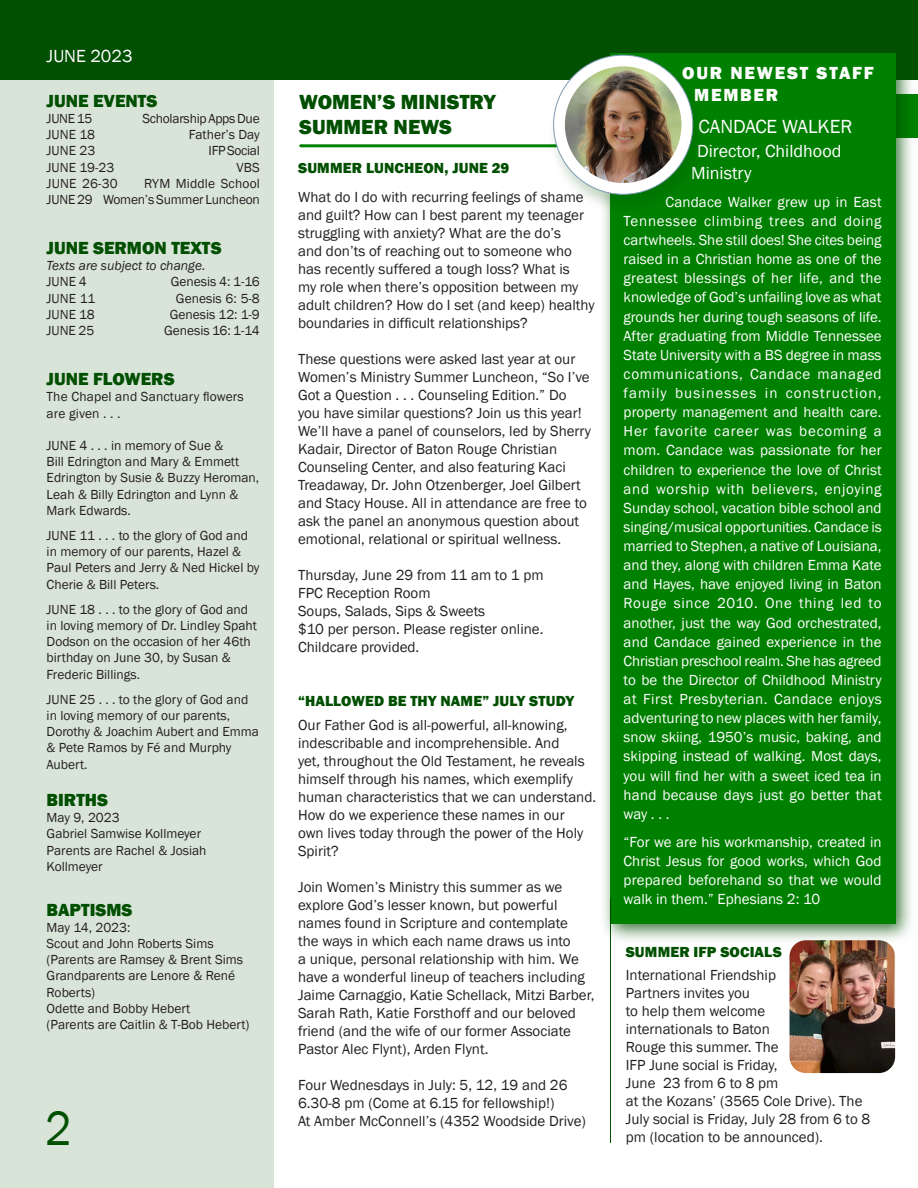
<style>
.page{position:relative;width:918px;height:1188px;background:#fff}
.page>*{position:absolute;margin:0;border:0;box-sizing:border-box;transform-origin:0 0}
.t1{font:49.5px "Franklin Gothic";color:#014f00;scale:.91 1}
.t2{font:800 21px "Franklin Gothic";letter-spacing:.005em;color:#014f00}
.t3{font:19.5px "Franklin Gothic";color:#fff}
.t4{font:800 18px "Franklin Gothic";color:#014f00}
.t5{font:18px/21.6px "Franklin Gothic";color:#fff}
.t6{font:800 18px/21.6px "Franklin Gothic";letter-spacing:.1em;color:#fff}
.t7{font:15px/18px "Franklin Gothic";color:#231f20}
.t8{font:15px/19px "Franklin Gothic";letter-spacing:.01em;color:#fff;text-align:justify}
.t9{font:800 15px "Franklin Gothic";letter-spacing:.01em;color:#014f00}
.t10{font:13.5px/16.2px "Franklin Gothic";color:#231f20}
.t11{font:13.5px "Franklin Gothic";letter-spacing:-.02em;color:#231f20}
.t12{font:italic 13.5px "Franklin Gothic";color:#231f20}
</style>
<div class="page">
<div style="left:0;top:79px;width:273px;height:1109px;background:#d9e4d9"></div>
<div style="left:0;top:0;width:918px;height:79px;background:#014f00"></div>
<div style="left:895px;top:94px;width:23px;height:43px;background:#008000"></div>
<div style="left:600px;top:43px;width:315px;height:901px;background:#014f00;opacity:.77"></div>
<div style="left:610px;top:53px;width:285px;height:871px;background:#008000"></div>
<hr style="left:610px;top:899px;width:1px;height:244px;background:#014f00">
<hr style="left:301px;top:144px;width:286px;height:3px;background:#008000">
<div style="left:546px;top:53px;width:164px;height:163px;background:#014f00;opacity:.25"></div>
<div style="left:554px;top:55px;width:139px;height:139px;background:#fff;border-radius:50%"></div>
<img style="left:564px;top:65px;width:119px;height:119px;border-radius:60px">
<div style="left:562px;top:64px;width:122px;height:122px;border:3px solid #fff;border-radius:50%"></div>
<img style="left:790px;top:940px;width:105px;height:133px">
<p class="t5" style="left:47px;top:46px;width:88px">JUNE 2023</p>
<p class="t4" style="left:47px;top:89px;width:112px">JUNE EVENTS</p>
<p class="t10" style="left:47px;top:111px;width:47px">JUNE 15</p>
<p class="t11" style="left:142px;top:110px;width:119px">Scholarship Apps Due</p>
<p class="t10" style="left:47px;top:127px;width:50px">JUNE 18</p>
<p class="t10" style="left:189px;top:127px;width:72px">Father’s Day</p>
<p class="t10" style="left:47px;top:143px;width:50px">JUNE 23</p>
<p class="t11" style="left:209px;top:143px;width:53px">IFP Social</p>
<p class="t10" style="left:47px;top:159px;width:69px">JUNE 19-23</p>
<p class="t10" style="left:237px;top:159px;width:25px">VBS</p>
<p class="t10" style="left:47px;top:175px;width:73px">JUNE 26-30</p>
<p class="t10" style="left:47px;top:175px;width:215px;text-align:right">RYM Middle School<br>JUNE 29 Women’s Summer Luncheon</p>
<p class="t4" style="left:47px;top:236px;width:176px">JUNE SERMON TEXTS</p>
<p class="t12" style="left:47px;top:257px;width:160px">Texts are subject to change.</p>
<p class="t10" style="left:47px;top:274px;width:42px">JUNE 4</p>
<p class="t10" style="left:171px;top:274px;width:91px">Genesis 4: 1-16</p>
<p class="t10" style="left:47px;top:290px;width:50px">JUNE 11</p>
<p class="t10" style="left:176px;top:290px;width:85px">Genesis 6: 5-8</p>
<p class="t10" style="left:47px;top:307px;width:50px">JUNE 18</p>
<p class="t10" style="left:170px;top:307px;width:92px">Genesis 12: 1-9</p>
<p class="t10" style="left:47px;top:323px;width:49px">JUNE 25</p>
<p class="t10" style="left:164px;top:323px;width:97px">Genesis 16: 1-14</p>
<p class="t4" style="left:47px;top:367px;width:130px">JUNE FLOWERS</p>
<p class="t10" style="left:47px;top:389px;width:199px">The Chapel and Sanctuary flowers are given . . .</p>
<p class="t10" style="left:47px;top:438px;width:214px">JUNE 4 . . . in memory of Sue &amp;<br>Bill Edrington and Mary &amp; Emmett<br>Edrington by Susie &amp; Buzzy Heroman,<br>Leah &amp; Billy Edrington and Lynn &amp;<br>Mark Edwards.</p>
<p class="t10" style="left:47px;top:528px;width:214px">JUNE 11 . . . to the glory of God and in memory of our parents, Hazel &amp;<br>Paul Peters and Jerry &amp; Ned Hickel by<br>Cherie &amp; Bill Peters.</p>
<p class="t10" style="left:47px;top:601px;width:212px">JUNE 18 . . . to the glory of God and in loving memory of Dr. Lindley Spaht<br>Dodson on the occasion of her 46th birthday on June 30, by Susan &amp;<br>Frederic Billings.</p>
<p class="t10" style="left:47px;top:691px;width:214px">JUNE 25 . . . to the glory of God and in loving memory of our parents,<br>Dorothy &amp; Joachim Aubert and Emma &amp; Pete Ramos by Fé and Murphy<br>Aubert.</p>
<p class="t4" style="left:47px;top:788px;width:63px">BIRTHS</p>
<p class="t10" style="left:47px;top:810px;width:161px">May 9, 2023<br>Gabriel Samwise Kollmeyer<br>Parents are Rachel &amp; Josiah<br>Kollmeyer</p>
<p class="t4" style="left:47px;top:898px;width:87px">BAPTISMS</p>
<p class="t10" style="left:47px;top:919px;width:85px">May 14, 2023:</p>
<p class="t10" style="left:47px;top:936px;width:198px">Scout and John Roberts Sims (Parents are Ramsey &amp; Brent Sims<br>Grandparents are Lenore &amp; René<br>Roberts)</p>
<p class="t10" style="left:47px;top:1000px;width:204px">Odette and Bobby Hebert<br>(Parents are Caitlin &amp; T-Bob Hebert)</p>
<p class="t1" style="left:45px;top:1098px;width:30px">2</p>
<p class="t2" style="left:299px;top:88px;width:198px">WOMEN’S MINISTRY</p>
<p class="t2" style="left:299px;top:113px;width:154px">SUMMER NEWS</p>
<p class="t9" style="left:298px;top:158px;width:213px">SUMMER LUNCHEON, JUNE 29</p>
<p class="t7" style="left:298px;top:188px;width:298px">What do I do with recurring feelings of shame and guilt? How can I best parent my teenager struggling with anxiety? What are the do’s<br>and don’ts of reaching out to someone who has recently suffered a tough loss? What is<br>my role when there’s opposition between my adult children? How do I set (and keep) healthy boundaries in difficult relationships?</p>
<p class="t7" style="left:298px;top:350px;width:295px">These questions were asked last year at our Women’s Ministry Summer Luncheon, “So I’ve Got a Question . . . Counseling Edition.” Do you have similar questions? Join us this year!<br>We’ll have a panel of counselors, led by Sherry Kadair, Director of Baton Rouge Christian Counseling Center, and also featuring Kaci Treadaway, Dr. John Otzenberger, Joel Gilbert and Stacy House. All in attendance are free to ask the panel an anonymous question about emotional, relational or spiritual wellness.</p>
<p class="t7" style="left:298px;top:566px;width:247px">Thursday, June 29 from 11 am to 1 pm</p>
<p class="t7" style="left:298px;top:584px;width:134px">FPC Reception Room</p>
<p class="t7" style="left:298px;top:602px;width:189px">Soups, Salads, Sips &amp; Sweets</p>
<p class="t7" style="left:298px;top:620px;width:247px">$10 per person. Please register online.</p>
<p class="t7" style="left:298px;top:638px;width:123px">Childcare provided.</p>
<p class="t9" style="left:298px;top:691px;width:278px">“HALLOWED BE THY NAME” JULY STUDY</p>
<p class="t7" style="left:298px;top:716px;width:300px">Our Father God is all-powerful, all-knowing, indescribable and incomprehensible. And<br>yet, throughout the Old Testament, he reveals himself through his names, which exemplify human characteristics that we can understand.<br>How do we experience these names in our<br>own lives today through the power of the Holy Spirit?</p>
<p class="t7" style="left:298px;top:878px;width:298px">Join Women’s Ministry this summer as we explore God’s lesser known, but powerful names found in Scripture and contemplate<br>the ways in which each name draws us into<br>a unique, personal relationship with him. We have a wonderful lineup of teachers including Jaime Carnaggio, Katie Schellack, Mitzi Barber, Sarah Rath, Katie Forsthoff and our beloved friend (and the wife of our former Associate Pastor Alec Flynt), Arden Flynt.</p>
<p class="t7" style="left:298px;top:1076px;width:271px">Four Wednesdays in July: 5, 12, 19 and 26</p>
<p class="t7" style="left:298px;top:1094px;width:258px">6.30-8 pm (Come at 6.15 for fellowship!)</p>
<p class="t7" style="left:298px;top:1112px;width:289px">At Amber McConnell’s (4352 Woodside Drive)</p>
<p class="t6" style="left:694px;top:62px;width:181px;text-indent:-12px">OUR NEWEST STAFF<br>MEMBER</p>
<p class="t3" style="left:699px;top:115px;width:155px">CANDACE WALKER</p>
<p class="t5" style="left:691px;top:141px;width:152px;text-indent:6px">Director, Childhood<br>Ministry</p>
<p class="t8" style="left:624px;top:193px;width:260px;text-indent:42px">Candace Walker grew up in East Tennessee climbing trees and doing cartwheels. She still does! She cites being raised in a Christian home as one of the greatest blessings of her life, and the knowledge of God’s unfailing love as what grounds her during tough seasons of life.<br>After graduating from Middle Tennessee State University with a BS degree in mass communications, Candace managed family businesses in construction, property management and health care.<br>Her favorite career was becoming a mom. Candace was passionate for her children to experience the love of Christ and worship with believers, enjoying Sunday school, vacation bible school and singing/musical opportunities. Candace is married to Stephen, a native of Louisiana, and they, along with children Emma Kate and Hayes, have enjoyed living in Baton Rouge since 2010. One thing led to another, just the way God orchestrated, and Candace gained experience in the Christian preschool realm. She has agreed to be the Director of Childhood Ministry at First Presbyterian. Candace enjoys adventuring to new places with her family, snow skiing, 1950’s music, baking, and skipping instead of walking. Most days, you will find her with a sweet iced tea in hand because days just go better that way . . .</p>
<p class="t8" style="left:624px;top:833px;width:260px">“For we are his workmanship, created in Christ Jesus for good works, which God prepared beforehand so that we would walk in them.” Ephesians 2: 10</p>
<p class="t9" style="left:626px;top:942px;width:158px">SUMMER IFP SOCIALS</p>
<p class="t7" style="left:626px;top:966px;width:246px">International Friendship<br>Partners invites you<br>to help them welcome<br>internationals to Baton<br>Rouge this summer. The<br>IFP June social is Friday,<br>June 23 from 6 to 8 pm<br>at the Kozans’ (3565 Cole Drive). The<br>July social is Friday, July 28 from 6 to 8 pm (location to be announced).</p>
</div>
